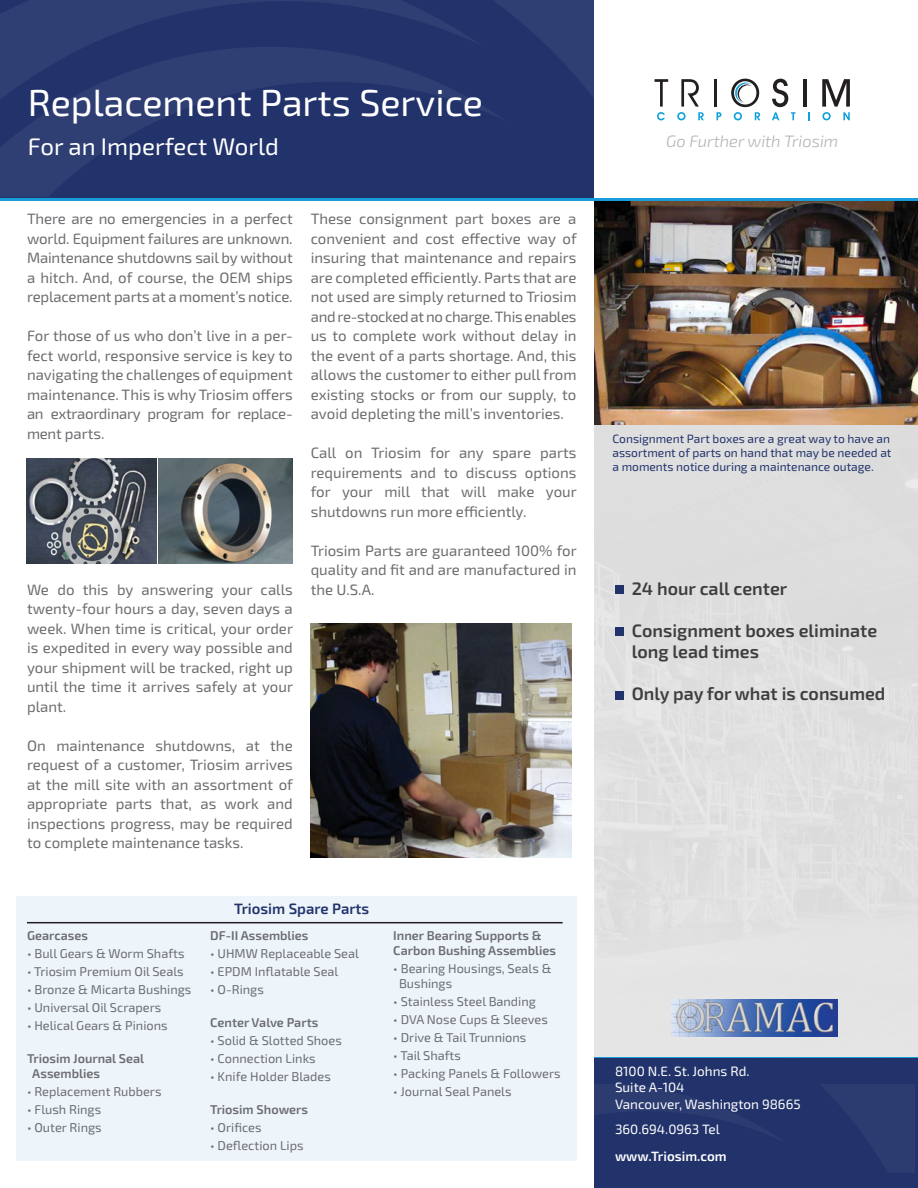
<style>
.page{position:relative;width:918px;height:1188px;background:#fff}
.page>*{position:absolute;margin:0;border:0;box-sizing:border-box;transform-origin:0 0}
.t1{font:37.5px "Exo 2";color:#fff}
.t2{font:24px "Exo 2";color:#fff}
.t3{font:600 18px/21px "Exo 2";color:#3e3e3f}
.t4{font:italic 300 16.5px "Exo 2";color:#b2b3b7}
.t5{font:15px/19.5px "Exo 2";color:#6c6d70;text-align:justify}
.t6{font:15px/19.5px "Exo 2";letter-spacing:-.02em;color:#6c6d70}
.t7{font:600 15px "Exo 2";color:#22336b}
.t8{font:13.5px "Exo 2";color:#fff}
.t9{font:600 13.5px "Exo 2";color:#fff}
.t10{font:12.75px "Exo 2";color:#6c6d70}
.t11{font:600 12.75px "Exo 2";color:#6c6d70}
.t12{font:12px/14.4px "Exo 2";color:#22336b;text-align:justify}
</style>
<div class="page">
<div style="left:16px;top:897px;width:560px;height:264px;background:#edf4fa"></div>
<div style="left:595px;top:424px;width:323px;height:633px;background:#dfdfdf"></div>
<div style="left:595px;top:1057px;width:323px;height:131px;background:#22336b"></div>
<svg style="left:483px;top:0;width:111px;height:197px;background:#25356c"></svg>
<svg style="left:0;top:0;width:483px;height:47px;background:#26376d"></svg>
<svg style="left:0;top:47px;width:507px;height:150px;background:#26366d"></svg>
<img style="left:595px;top:201px;width:323px;height:223px">
<hr style="left:714px;top:79px;width:3px;height:28px;background:#231f20">
<hr style="left:803px;top:79px;width:4px;height:28px;background:#231f20">
<svg style="left:655px;top:79px;width:13px;height:41px"></svg>
<svg style="left:677px;top:79px;width:27px;height:41px"></svg>
<svg style="left:717px;top:112px;width:4px;height:8px"></svg>
<svg style="left:772px;top:79px;width:24px;height:41px"></svg>
<svg style="left:808px;top:112px;width:2px;height:8px"></svg>
<svg style="left:822px;top:79px;width:28px;height:41px"></svg>
<svg style="left:731px;top:79px;width:29px;height:41px"></svg>
<hr style="left:0;top:198px;width:918px;height:3px;background:#179dd9">
<hr style="left:595px;top:1057px;width:323px;height:1px;background:#179dd9">
<img style="left:672px;top:999px;width:165px;height:38px">
<img style="left:311px;top:623px;width:261px;height:235px">
<hr style="left:27px;top:922px;width:536px;height:1px;background:#231f20">
<img style="left:27px;top:458px;width:129px;height:105px">
<img style="left:159px;top:458px;width:134px;height:105px">
<div style="left:616px;top:586px;width:8px;height:8px;background:#22336b"></div>
<div style="left:616px;top:627px;width:8px;height:9px;background:#22336b"></div>
<div style="left:616px;top:692px;width:8px;height:8px;background:#22336b"></div>
<p class="t1" style="left:28px;top:77px;width:457px">Replacement Parts Service</p>
<p class="t2" style="left:28px;top:130px;width:253px">For an Imperfect World</p>
<p class="t5" style="left:27px;top:209px;width:267px">There are no emergencies in a perfect world. Equipment failures are unknown.<br>Maintenance shutdowns sail by without a hitch. And, of course, the OEM ships replacement parts at a moment’s notice.</p>
<p class="t5" style="left:27px;top:326px;width:267px">For those of us who don’t live in a per&shy;fect world, responsive service is key to navigating the challenges of equipment maintenance. This is why Triosim offers</p>
<p class="t6" style="left:27px;top:404px;width:267px">an extraordinary program for replace&shy;ment parts.</p>
<p class="t5" style="left:27px;top:579px;width:268px">We do this by answering your calls twenty-four hours a day, seven days a week. When time is critical, your order is expedited in every way possible and your shipment will be tracked, right up until the time it arrives safely at your plant.</p>
<p class="t5" style="left:27px;top:735px;width:267px">On maintenance shutdowns, at the</p>
<p class="t5" style="left:27px;top:755px;width:268px">request of a customer, Triosim arrives at the mill site with an assortment of appropriate parts that, as work and inspections progress, may be required</p>
<p class="t5" style="left:27px;top:833px;width:218px">to complete maintenance tasks.</p>
<p class="t5" style="left:311px;top:209px;width:268px">These consignment part boxes are a convenient and cost effective way of insuring that maintenance and repairs are completed efficiently. Parts that are not used are simply returned to Triosim</p>
<p class="t5" style="left:311px;top:306px;width:267px">and re-stocked at no charge. This enables us to complete work without delay in the event of a parts shortage. And, this allows the customer to either pull from existing stocks or from our supply, to avoid depleting the mill’s inventories.</p>
<p class="t5" style="left:311px;top:443px;width:267px">Call on Triosim for any spare parts</p>
<p class="t5" style="left:311px;top:462px;width:267px">requirements and to discuss options</p>
<p class="t5" style="left:311px;top:482px;width:268px">for your mill that will make your</p>
<p class="t5" style="left:311px;top:501px;width:217px">shutdowns run more efficiently.</p>
<p class="t5" style="left:311px;top:540px;width:268px">Triosim Parts are guaranteed 100% for quality and fit and are manufactured in the U.S.A.</p>
<p class="t11" style="left:27px;top:926px;width:63px">Gearcases</p>
<p class="t10" style="left:27px;top:945px;width:159px">• Bull Gears &amp; Worm Shafts</p>
<p class="t10" style="left:27px;top:963px;width:158px">• Triosim Premium Oil Seals</p>
<p class="t10" style="left:27px;top:981px;width:166px">• Bronze &amp; Micarta Bushings</p>
<p class="t10" style="left:27px;top:999px;width:136px">• Universal Oil Scrapers</p>
<p class="t10" style="left:27px;top:1017px;width:142px">• Helical Gears &amp; Pinions</p>
<p class="t11" style="left:27px;top:1049px;width:119px">Triosim Journal Seal</p>
<p class="t11" style="left:32px;top:1064px;width:69px">Assemblies</p>
<p class="t10" style="left:27px;top:1083px;width:136px">• Replacement Rubbers</p>
<p class="t10" style="left:27px;top:1101px;width:76px">• Flush Rings</p>
<p class="t10" style="left:27px;top:1119px;width:76px">• Outer Rings</p>
<p class="t7" style="left:234px;top:898px;width:137px">Triosim Spare Parts</p>
<p class="t11" style="left:210px;top:926px;width:100px">DF-II Assemblies</p>
<p class="t10" style="left:210px;top:945px;width:150px">• UHMW Replaceable Seal</p>
<p class="t10" style="left:210px;top:963px;width:130px">• EPDM Inflatable Seal</p>
<p class="t10" style="left:210px;top:981px;width:55px">• O-Rings</p>
<p class="t11" style="left:210px;top:1013px;width:110px">Center Valve Parts</p>
<p class="t10" style="left:210px;top:1032px;width:133px">• Solid &amp; Slotted Shoes</p>
<p class="t10" style="left:210px;top:1050px;width:107px">• Connection Links</p>
<p class="t10" style="left:210px;top:1068px;width:122px">• Knife Holder Blades</p>
<p class="t11" style="left:210px;top:1100px;width:99px">Triosim Showers</p>
<p class="t10" style="left:210px;top:1119px;width:53px">• Orifices</p>
<p class="t10" style="left:210px;top:1137px;width:95px">• Deflection Lips</p>
<p class="t11" style="left:393px;top:926px;width:150px">Inner Bearing Supports &amp;</p>
<p class="t11" style="left:393px;top:941px;width:164px">Carbon Bushing Assemblies</p>
<p class="t10" style="left:393px;top:960px;width:160px">• Bearing Housings, Seals &amp;</p>
<p class="t10" style="left:399px;top:975px;width:55px">Bushings</p>
<p class="t10" style="left:393px;top:993px;width:144px">• Stainless Steel Banding</p>
<p class="t10" style="left:393px;top:1011px;width:156px">• DVA Nose Cups &amp; Sleeves</p>
<p class="t10" style="left:393px;top:1029px;width:135px">• Drive &amp; Tail Trunnions</p>
<p class="t10" style="left:393px;top:1047px;width:69px">• Tail Shafts</p>
<p class="t10" style="left:393px;top:1065px;width:169px">• Packing Panels &amp; Followers</p>
<p class="t10" style="left:393px;top:1083px;width:120px">• Journal Seal Panels</p>
<p class="t4" style="left:666px;top:130px;width:174px">Go Further with Triosim</p>
<p class="t12" style="left:612px;top:431px;width:281px">Consignment Part boxes are a great way to have an assortment of parts on hand that may be needed at a moments notice during a maintenance outage.</p>
<p class="t3" style="left:632px;top:577px;width:157px">24 hour call center</p>
<p class="t3" style="left:632px;top:619px;width:247px">Consignment boxes eliminate long lead times</p>
<p class="t3" style="left:632px;top:682px;width:255px">Only pay for what is consumed</p>
<p class="t8" style="left:615px;top:1062px;width:136px">8100 N.E. St. Johns Rd.</p>
<p class="t8" style="left:615px;top:1078px;width:71px">Suite A-104</p>
<p class="t8" style="left:615px;top:1094px;width:187px">Vancouver, Washington 98665</p>
<p class="t8" style="left:615px;top:1120px;width:106px">360.694.0963 Tel</p>
<p class="t9" style="left:615px;top:1146px;width:113px">www.Triosim.com</p>
</div>
